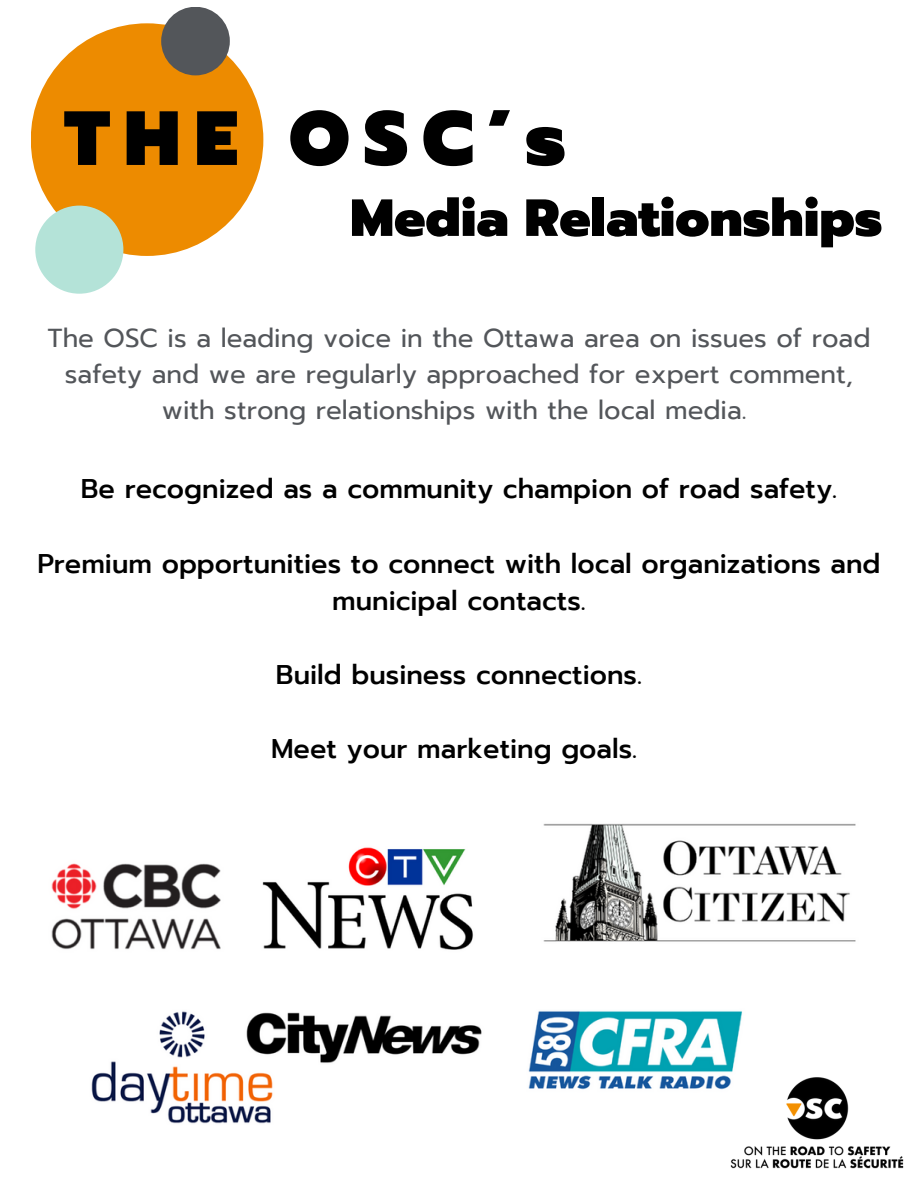
<style>
.page{position:relative;width:918px;height:1188px;background:#fff}
.page>*{position:absolute;margin:0;border:0;box-sizing:border-box;transform-origin:0 0}
.t1{font:900 76.8px "Prompt";letter-spacing:.185em;color:#000}
.t2{font:900 52.2px "Prompt";color:#000}
.t3{font:500 27px/37.2px "Prompt";color:#000;text-align:center}
.t4{font:25.95px/36px "Prompt";color:#53565a;text-align:center}
</style>
<div class="page">
<div style="left:31px;top:23px;width:232px;height:233px;background:#ed8b00;border-radius:50%"></div>
<img style="left:730px;top:1077px;width:174px;height:92px">
<div style="left:161px;top:7px;width:69px;height:68px;background:#53565a;border-radius:50%"></div>
<div style="left:35px;top:206px;width:88px;height:88px;background:#b4e3d8;border-radius:50%"></div>
<img style="left:51px;top:847px;width:422px;height:103px">
<img style="left:543px;top:823px;width:313px;height:119px">
<img style="left:91px;top:1011px;width:391px;height:113px">
<img style="left:528px;top:1011px;width:219px;height:85px">
<p class="t1" style="left:64px;top:81px;width:503px">THE OSC’s</p>
<p class="t2" style="left:350px;top:179px;width:534px">Media Relationships</p>
<p class="t4" style="left:48px;top:320px;width:824px">The OSC is a leading voice in the Ottawa area on issues of road safety and we are regularly approached for expert comment, with strong relationships with the local media.</p>
<h3 class="t3" style="left:81px;top:471px;width:758px">Be recognized as a community champion of road safety.</h3>
<h3 class="t3" style="left:37px;top:545px;width:845px">Premium opportunities to connect with local organizations and municipal contacts.</h3>
<h3 class="t3" style="left:276px;top:656px;width:368px">Build business connections.</h3>
<h3 class="t3" style="left:271px;top:731px;width:368px">Meet your marketing goals.</h3>
</div>
